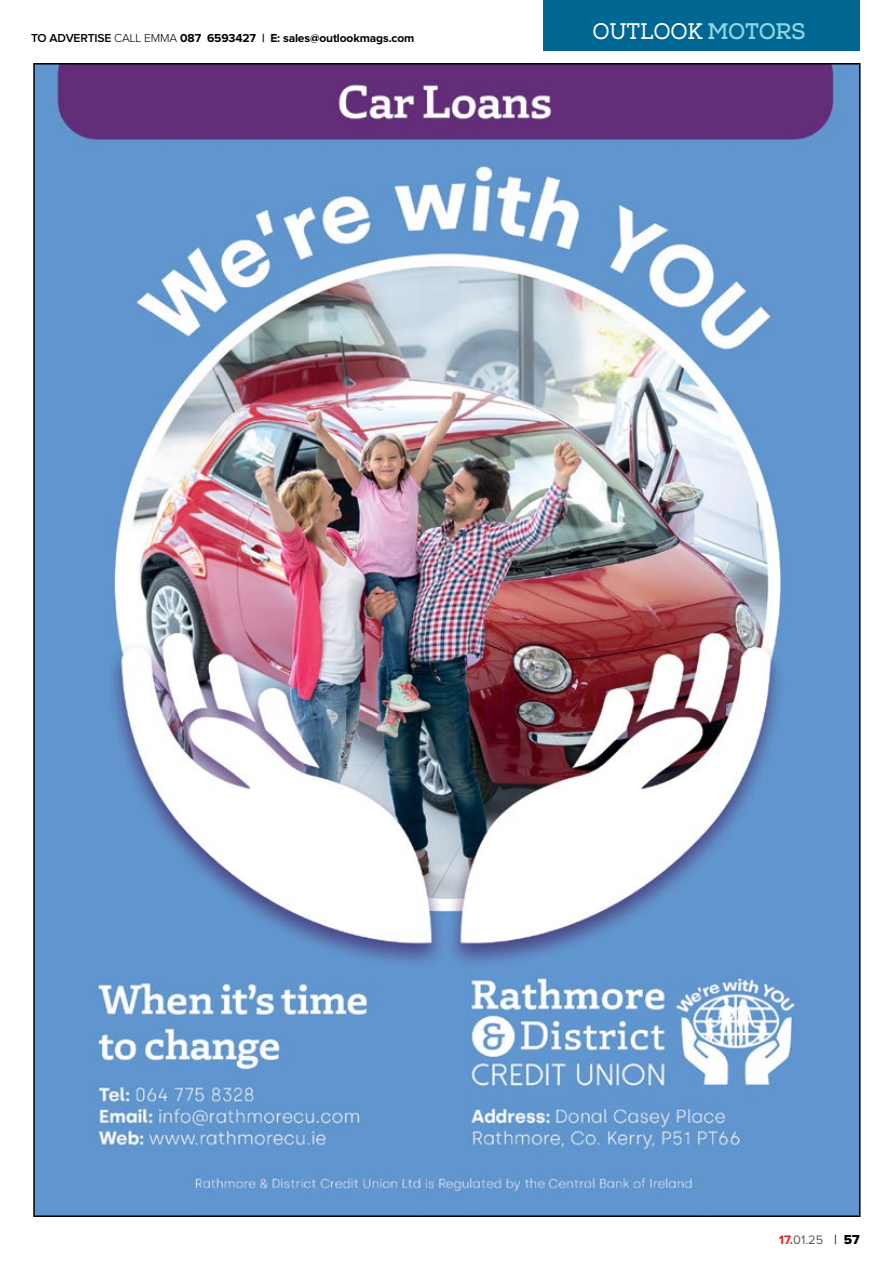
<style>
.page{position:relative;width:893px;height:1263px;background:#fff}
.page>*{position:absolute;margin:0;border:0;box-sizing:border-box;transform-origin:0 0}
.t1{font:22.5px "Nexa Slab Regular FREE";letter-spacing:-.01em;color:#fff;scale:.95 1}
.t2{font:12.75px "Proxima Nova";color:#58595b}
.t3{font:700 12px "Proxima Nova";letter-spacing:-.01em;color:#000101}
.s1{font-weight:600}
.s2{font-weight:300}
.s3{font-family:"Nexa Slab Bold FREE";color:#90d6e4}
.s4{font-weight:700;color:#ed1d24}
.s5{font-size:13.5px;color:#000101}
.s6{font-family:"Proxima Nova Extrabld";font-size:13.5px;color:#000101}
</style>
<div class="page">
<div style="left:543px;top:0;width:317px;height:50px;background:#006692"></div>
<img style="left:36px;top:66px;width:821px;height:1148px">
<p class="t3" style="left:31px;top:32px;width:385px"><span class="s1">TO ADVERTISE</span> <span class="s2">CALL EMMA</span> 087 6593427 | E: sales@outlookmags.com</p>
<h1 class="t1" style="left:593px;top:18px;width:226px">OUTLOOK <span class="s3">MOTORS</span></h1>
<p class="t2" style="left:779px;top:1234px;width:82px"><span class="s4">17.</span>01.25 <span class="s5">|</span> <span class="s6">57</span></p>
</div>
